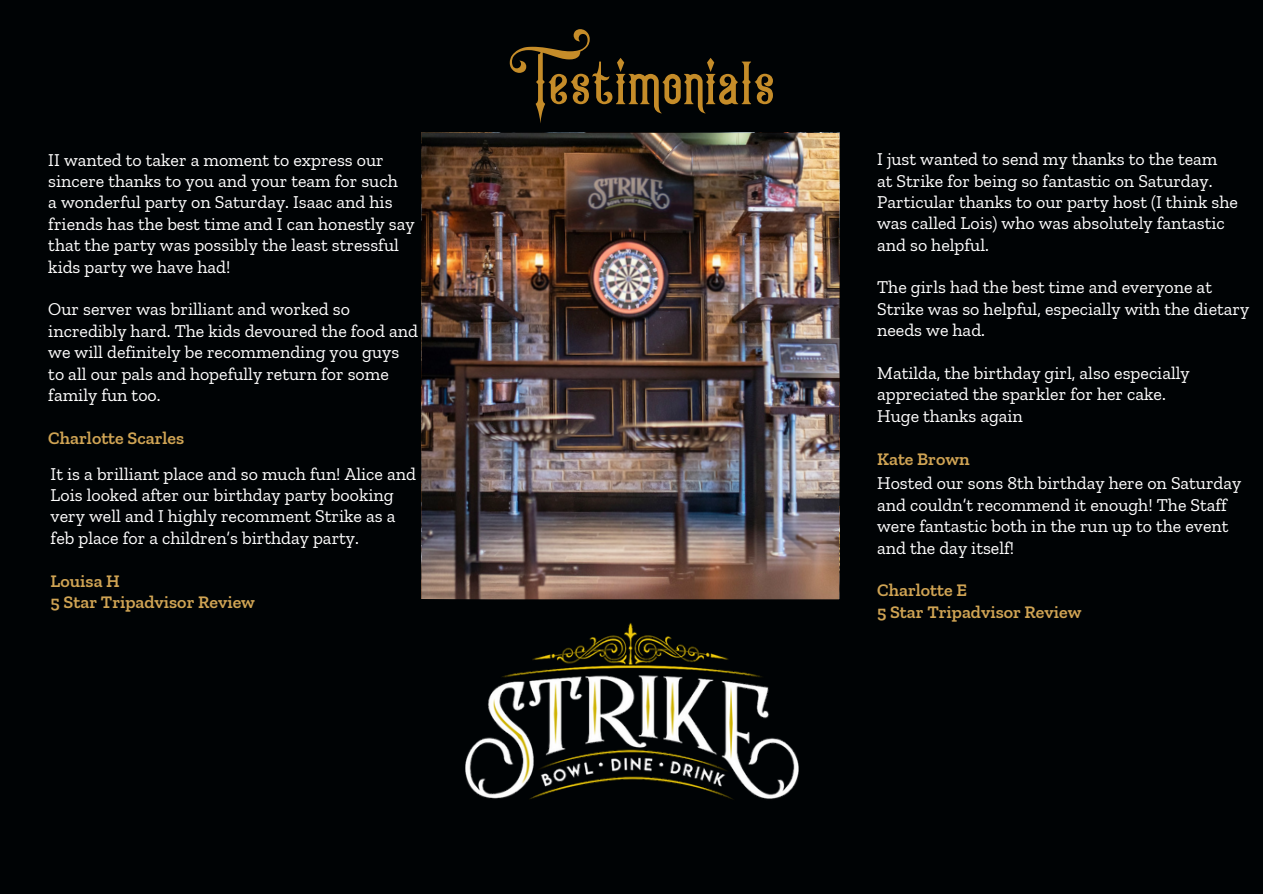
<style>
.page{position:relative;width:1263px;height:894px;background:#fff}
.page>*{position:absolute;margin:0;border:0;box-sizing:border-box;transform-origin:0 0}
.t1{font:85.5px "King Edward";color:#c58c29}
.t2{font:18px/21.3px "Zilla Slab";color:#fff}
.t3{font:600 18px/21.3px "Zilla Slab";color:#d0a454}
</style>
<div class="page">
<div style="left:0;top:0;width:1263px;height:893px;background:#000305"></div>
<img style="left:466px;top:623px;width:333px;height:177px">
<img style="left:421px;top:133px;width:418px;height:466px">
<p class="t2" style="left:48px;top:149px;width:351px">II wanted to taker a moment to express our sincere thanks to you and your team for such</p>
<h2 class="t2" style="left:48px;top:191px;width:368px">a wonderful party on Saturday. Isaac and his friends has the best time and I can honestly say that the party was possibly the least stressful kids party we have had!</h2>
<h1 class="t2" style="left:48px;top:298px;width:371px">Our server was brilliant and worked so incredibly hard. The kids devoured the food and we will definitely be recommending you guys</h1>
<p class="t2" style="left:48px;top:362px;width:342px">to all our pals and hopefully return for some family fun too.</p>
<p class="t3" style="left:48px;top:427px;width:137px">Charlotte Scarles</p>
<p class="t2" style="left:51px;top:462px;width:367px">It is a brilliant place and so much fun! Alice and Lois looked after our birthday party booking very well and I highly recomment Strike as a feb place for a children’s birthday party.</p>
<h2 class="t3" style="left:51px;top:569px;width:206px">Louisa H<br>5 Star Tripadvisor Review</h2>
<p class="t1" style="left:508px;top:25px;width:268px">Testimonials</p>
<p class="t2" style="left:877px;top:148px;width:342px">I just wanted to send my thanks to the team</p>
<p class="t2" style="left:877px;top:170px;width:362px">at Strike for being so fantastic on Saturday.<br>Particular thanks to our party host (I think she was called Lois) who was absolutely fantastic and so helpful.</p>
<p class="t2" style="left:877px;top:276px;width:374px">The girls had the best time and everyone at<br>Strike was so helpful, especially with the dietary needs we had.</p>
<p class="t2" style="left:877px;top:362px;width:314px">Matilda, the birthday girl, also especially appreciated the sparkler for her cake.</p>
<h2 class="t2" style="left:877px;top:405px;width:147px">Huge thanks again</h2>
<p class="t3" style="left:877px;top:447px;width:94px">Kate Brown</p>
<p class="t2" style="left:877px;top:472px;width:366px">Hosted our sons 8th birthday here on Saturday and couldn’t recommend it enough! The Staff were fantastic both in the run up to the event and the day itself!</p>
<p class="t3" style="left:877px;top:579px;width:206px">Charlotte E<br>5 Star Tripadvisor Review</p>
</div>
